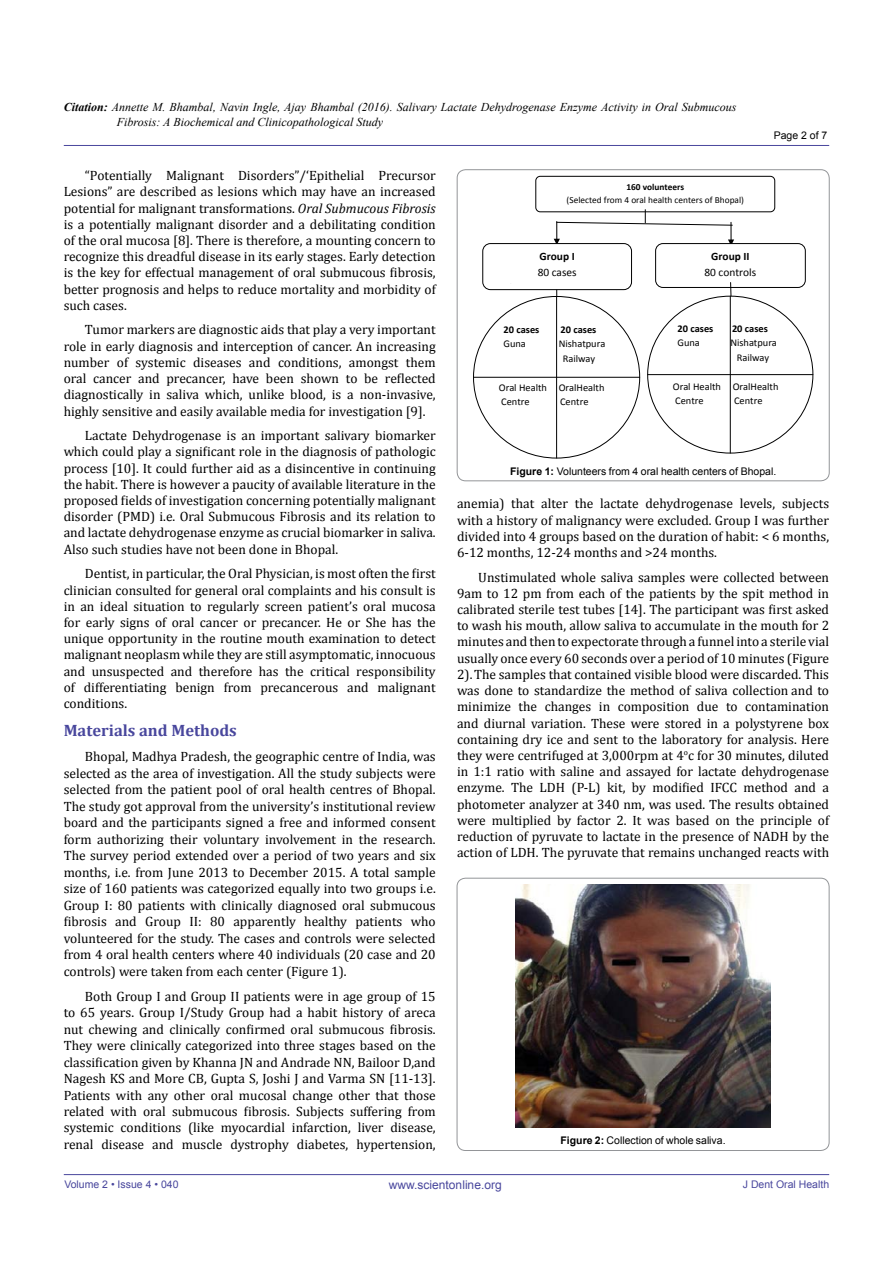
<style>
.page{position:relative;width:893px;height:1263px;background:#fff}
.page>*{position:absolute;margin:0;border:0;box-sizing:border-box;transform-origin:0 0}
.t1{font:700 16.5px "Cambria";color:#49479d}
.t2{font:13.5px/16.2px "Cambria";color:#000;text-align:justify}
.t3{font:italic 12px/15px "Times New Roman";color:#000}
.t4{font:12px "Arial";color:#49479d}
.t5{font:11.25px "Calibri";color:#010101}
.t6{font:700 11.25px "Calibri";color:#010101}
.t7{font:10.5px "Arial";color:#000}
.t8{font:10.5px "Arial";color:#49479d}
.t9{font:10.35px/14.4px "Calibri";color:#010101;text-align:center}
.t10{font:700 10.35px "Calibri";color:#010101}
.t11{font:9.3px "Calibri";color:#010101}
.t12{font:700 9.3px "Calibri";color:#010101}
.s1{font-weight:700}
.s2{font-style:italic}
</style>
<div class="page">
<hr style="left:64px;top:1174px;width:765px;height:1px;background:#49479d">
<hr style="left:64px;top:145px;width:765px;height:1px;background:#49479d">
<div style="left:457px;top:170px;width:372px;height:311px;border:1px solid #939598;border-radius:9px"></div>
<div style="left:535px;top:176px;width:240px;height:36px;border:1px solid #010101;border-radius:4px"></div>
<svg style="left:554px;top:210px;width:180px;height:36px"></svg>
<div style="left:656px;top:244px;width:149px;height:43px;background:#fff;border-radius:7px"></div>
<div style="left:655px;top:243px;width:151px;height:45px;border:1px solid #010101;border-radius:7px"></div>
<svg style="left:730px;top:282px;width:1px;height:14px"></svg>
<div style="left:483px;top:244px;width:148px;height:46px;background:#fff;border-radius:8px"></div>
<div style="left:482px;top:243px;width:150px;height:47px;border:1px solid #010101;border-radius:8px"></div>
<hr style="left:648px;top:374px;width:165px;height:1px;background:#010101">
<hr style="left:730px;top:296px;width:1px;height:157px;background:#010101">
<hr style="left:473px;top:377px;width:167px;height:1px;background:#010101">
<hr style="left:556px;top:296px;width:1px;height:162px;background:#010101">
<div style="left:457px;top:878px;width:372px;height:272px;border:1px solid #939598;border-radius:9px"></div>
<img style="left:515px;top:885px;width:256px;height:243px">
<p class="t3" style="left:117px;top:99px;width:621px;text-indent:-53px"><span class="s1">Citation:</span> Annette M. Bhambal, Navin Ingle, Ajay Bhambal (2016). Salivary Lactate Dehydrogenase Enzyme Activity in Oral Submucous<br>Fibrosis: A Biochemical and Clinicopathological Study</p>
<p class="t7" style="left:774px;top:129px;width:55px">Page 2 of 7</p>
<p class="t2" style="left:64px;top:167px;width:374px;text-indent:21px">“Potentially Malignant Disorders”/‘Epithelial Precursor Lesions” are described as lesions which may have an increased potential for malignant transformations. <span class="s2">Oral Submucous Fibrosis </span>is a potentially malignant disorder and a debilitating condition of the oral mucosa [8]. There is therefore, a mounting concern to recognize this dreadful disease in its early stages. Early detection is the key for effectual management of oral submucous fibrosis, better prognosis and helps to reduce mortality and morbidity of such cases.</p>
<p class="t2" style="left:64px;top:322px;width:374px;text-indent:21px">Tumor markers are diagnostic aids that play a very important role in early diagnosis and interception of cancer. An increasing number of systemic diseases and conditions, amongst them oral cancer and precancer, have been shown to be reflected diagnostically in saliva which, unlike blood, is a non-invasive, highly sensitive and easily available media for investigation [9].</p>
<p class="t2" style="left:64px;top:427px;width:374px;text-indent:21px">Lactate Dehydrogenase is an important salivary biomarker which could play a significant role in the diagnosis of pathologic process [10]. It could further aid as a disincentive in continuing the habit. There is however a paucity of available literature in the proposed fields of investigation concerning potentially malignant disorder (PMD) i.e. Oral Submucous Fibrosis and its relation to and lactate dehydrogenase enzyme as crucial biomarker in saliva.<br>Also such studies have not been done in Bhopal.</p>
<p class="t2" style="left:64px;top:566px;width:374px;text-indent:21px">Dentist, in particular, the Oral Physician, is most often the first clinician consulted for general oral complaints and his consult is in an ideal situation to regularly screen patient’s oral mucosa for early signs of oral cancer or precancer. He or She has the unique opportunity in the routine mouth examination to detect malignant neoplasm while they are still asymptomatic, innocuous and unsuspected and therefore has the critical responsibility of differentiating benign from precancerous and malignant conditions.</p>
<p class="t1" style="left:64px;top:719px;width:175px">Materials and Methods</p>
<p class="t2" style="left:64px;top:748px;width:374px;text-indent:21px">Bhopal, Madhya Pradesh, the geographic centre of India, was selected as the area of investigation. All the study subjects were selected from the patient pool of oral health centres of Bhopal.<br>The study got approval from the university’s institutional review board and the participants signed a free and informed consent form authorizing their voluntary involvement in the research.<br>The survey period extended over a period of two years and six months, i.e. from June 2013 to December 2015. A total sample size of 160 patients was categorized equally into two groups i.e.<br>Group I: 80 patients with clinically diagnosed oral submucous fibrosis and Group II: 80 apparently healthy patients who volunteered for the study. The cases and controls were selected from 4 oral health centers where 40 individuals (20 case and 20 controls) were taken from each center (Figure 1).</p>
<p class="t2" style="left:64px;top:988px;width:374px;text-indent:21px">Both Group I and Group II patients were in age group of 15 to 65 years. Group I/Study Group had a habit history of areca nut chewing and clinically confirmed oral submucous fibrosis.<br>They were clinically categorized into three stages based on the classification given by Khanna JN and Andrade NN, Bailoor D,and Nagesh KS and More CB, Gupta S, Joshi J and Varma SN [11-13].<br>Patients with any other oral mucosal change other that those related with oral submucous fibrosis. Subjects suffering from systemic conditions (like myocardial infarction, liver disease, renal disease and muscle dystrophy diabetes, hypertension,</p>
<p class="t12" style="left:626px;top:181px;width:59px">160 volunteers</p>
<p class="t11" style="left:567px;top:194px;width:179px">(Selected from 4 oral health centers of Bhopal)</p>
<p class="t6" style="left:539px;top:249px;width:37px">Group I</p>
<p class="t5" style="left:538px;top:265px;width:41px">80 cases</p>
<p class="t6" style="left:711px;top:249px;width:40px">Group II</p>
<p class="t5" style="left:704px;top:265px;width:53px">80 controls</p>
<p class="t10" style="left:503px;top:323px;width:37px">20 cases</p>
<p class="t10" style="left:560px;top:323px;width:37px">20 cases</p>
<p class="t9" style="left:503px;top:337px;width:24px">Guna</p>
<p class="t9" style="left:559px;top:337px;width:48px">Nishatpura<br>Railway</p>
<p class="t9" style="left:499px;top:380px;width:107px;text-align:left">Oral Health OralHealth<br>Centre</p>
<p class="t9" style="left:560px;top:394px;width:30px">Centre</p>
<p class="t10" style="left:677px;top:322px;width:37px">20 cases</p>
<p class="t10" style="left:732px;top:322px;width:37px">20 cases</p>
<p class="t9" style="left:677px;top:336px;width:24px">Guna</p>
<p class="t9" style="left:730px;top:336px;width:48px">Nishatpura<br>Railway</p>
<p class="t9" style="left:673px;top:379px;width:107px;text-align:left">Oral Health OralHealth<br>Centre</p>
<p class="t9" style="left:734px;top:393px;width:30px">Centre</p>
<p class="t7" style="left:510px;top:464px;width:268px"><span class="s1">Figure 1:</span> Volunteers from 4 oral health centers of Bhopal.</p>
<p class="t2" style="left:457px;top:495px;width:374px">anemia) that alter the lactate dehydrogenase levels, subjects with a history of malignancy were excluded. Group I was further divided into 4 groups based on the duration of habit: &lt; 6 months, 6-12 months, 12-24 months and &gt;24 months.</p>
<p class="t2" style="left:457px;top:569px;width:374px;text-indent:21px">Unstimulated whole saliva samples were collected between 9am to 12 pm from each of the patients by the spit method in calibrated sterile test tubes [14]. The participant was first asked to wash his mouth, allow saliva to accumulate in the mouth for 2 minutes and then to expectorate through a funnel into a sterile vial usually once every 60 seconds over a period of 10 minutes (Figure 2).The samples that contained visible blood were discarded. This was done to standardize the method of saliva collection and to minimize the changes in composition due to contamination and diurnal variation. These were stored in a polystyrene box containing dry ice and sent to the laboratory for analysis. Here they were centrifuged at 3,000rpm at 4<sup>o</sup>c for 30 minutes, diluted in 1:1 ratio with saline and assayed for lactate dehydrogenase enzyme. The LDH (P-L) kit, by modified IFCC method and a photometer analyzer at 340 nm, was used. The results obtained were multiplied by factor 2. It was based on the principle of reduction of pyruvate to lactate in the presence of NADH by the action of LDH. The pyruvate that remains unchanged reacts with</p>
<p class="t7" style="left:560px;top:1133px;width:167px"><span class="s1">Figure 2:</span> Collection of whole saliva.</p>
<p class="t8" style="left:64px;top:1178px;width:116px">Volume 2 • Issue 4 • 040</p>
<p class="t4" style="left:389px;top:1177px;width:114px">www.scientonline.org</p>
<p class="t8" style="left:743px;top:1178px;width:88px">J Dent Oral Health</p>
</div>
